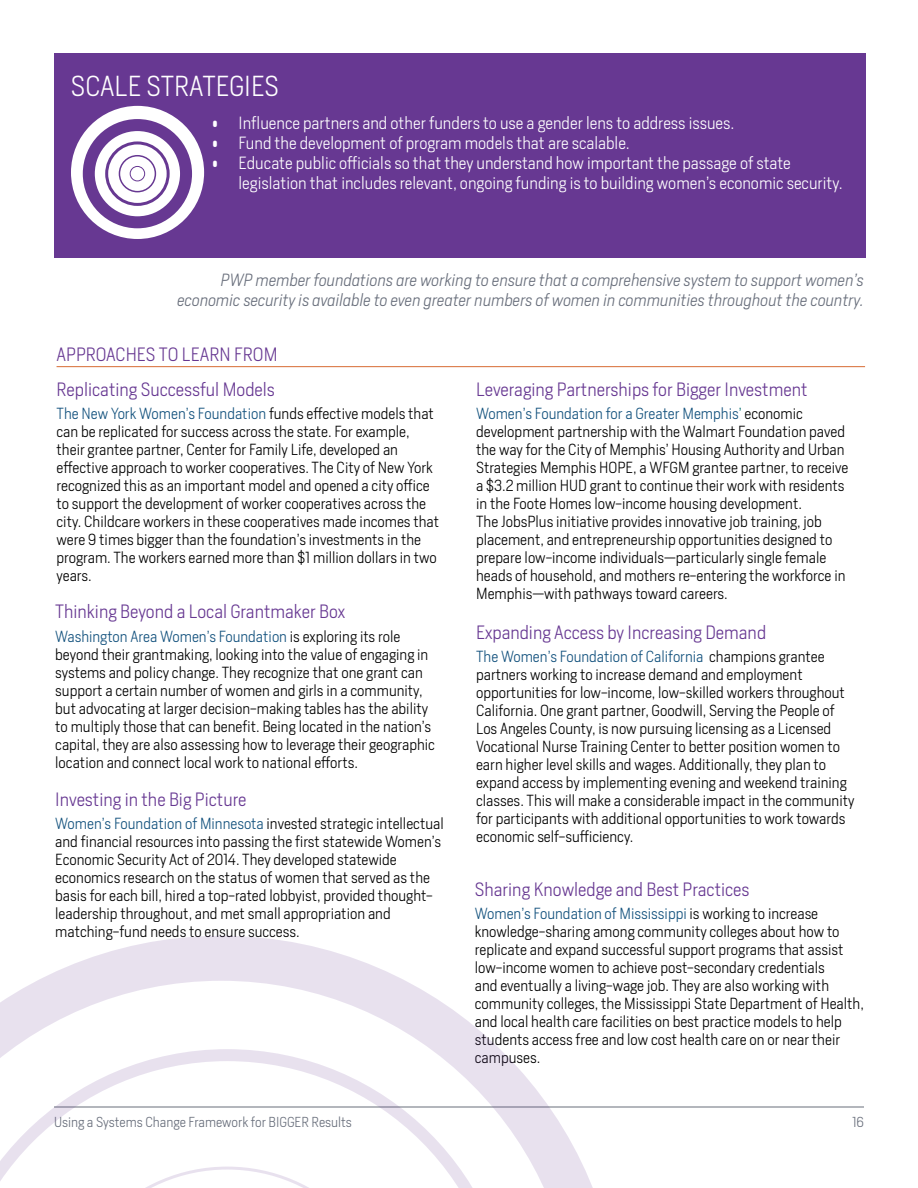
<style>
.page{position:relative;width:918px;height:1188px;background:#fff}
.page>*{position:absolute;margin:0;border:0;box-sizing:border-box;transform-origin:0 0}
.t1{font:300 27px "Heron Sans";color:#fff}
.t2{font:300 18px "Heron Sans";color:#673892}
.t3{font:300 16.5px/19.8px "Heron Sans";color:#fff}
.t4{font:italic 300 16.5px/19.8px "Heron Sans";color:#686e7b;text-align:right}
.t5{font:300 15px/18px "Heron Sans";color:#000}
.t6{font:300 13.5px "Heron Sans";color:#686e7b}
.s1{color:#12517d}
.s2{color:#047070}
</style>
<div class="page">
<div style="left:54px;top:54px;width:811px;height:204px;background:#673892"></div>
<hr style="left:54px;top:1107px;width:810px;height:1px;background:#686e7b">
<hr style="left:57px;top:366px;width:808px;height:1px;background:#d76c33">
<svg style="left:71px;top:106px;width:133px;height:133px;background:#e7e0ee"></svg>
<div style="left:119px;top:155px;width:37px;height:37px;border:2px solid #673892;border-radius:50%"></div>
<div style="left:130px;top:166px;width:15px;height:15px;border:1px solid #673892;border-radius:50%"></div>
<div style="left:105px;top:141px;width:65px;height:65px;border:3px solid #673892;border-radius:50%"></div>
<div style="left:83px;top:119px;width:109px;height:109px;border:12px solid #673892;border-radius:50%"></div>
<svg style="left:0;top:936px;width:621px;height:252px"></svg>
<h1 class="t1" style="left:71px;top:69px;width:209px">SCALE STRATEGIES</h1>
<p class="t3" style="left:212px;top:113px;width:524px">• Influence partners and other funders to use a gender lens to address issues.</p>
<p class="t3" style="left:212px;top:133px;width:420px">• Fund the development of program models that are scalable.</p>
<p class="t3" style="left:239px;top:153px;width:606px;text-indent:-27px">• Educate public officials so that they understand how important the passage of state legislation that includes relevant, ongoing funding is to building women’s economic security.</p>
<p class="t4" style="left:177px;top:270px;width:688px">PWP member foundations are working to ensure that a comprehensive system to support women’s economic security is available to even greater numbers of women in communities throughout the country.</p>
<p class="t2" style="left:57px;top:343px;width:223px">APPROACHES TO LEARN FROM</p>
<p class="t2" style="left:57px;top:378px;width:220px">Replicating Successful Models</p>
<p class="t5" style="left:57px;top:404px;width:384px"><span class="s1">The New York Women’s Foundation</span> funds effective models that can be replicated for success across the state. For example, their grantee partner, Center for Family Life, developed an effective approach to worker cooperatives. The City of New York recognized this as an important model and opened a city office to support the development of worker cooperatives across the city. Childcare workers in these cooperatives made incomes that were 9 times bigger than the foundation’s investments in the program. The workers earned more than $1 million dollars in two years.</p>
<p class="t2" style="left:55px;top:600px;width:291px">Thinking Beyond a Local Grantmaker Box</p>
<p class="t5" style="left:55px;top:627px;width:381px"><span class="s1">Washington Area Women’s Foundation</span> is exploring its role beyond their grantmaking, looking into the value of engaging in systems and policy change. They recognize that one grant can support a certain number of women and girls in a community, but advocating at larger decision-making tables has the ability to multiply those that can benefit. Being located in the nation’s capital, they are also assessing how to leverage their geographic location and connect local work to national efforts.</p>
<p class="t2" style="left:55px;top:788px;width:193px">Investing in the Big Picture</p>
<p class="t5" style="left:55px;top:814px;width:390px"><span class="s1">Women’s Foundation of Minnesota</span> invested strategic intellectual and financial resources into passing the first statewide Women’s Economic Security Act of 2014. They developed statewide economics research on the status of women that served as the basis for each bill, hired a top-rated lobbyist, provided thought&shy;leadership throughout, and met small appropriation and matching-fund needs to ensure success.</p>
<p class="t2" style="left:476px;top:378px;width:333px">Leveraging Partnerships for Bigger Investment</p>
<p class="t5" style="left:476px;top:404px;width:374px"><span class="s1">Women’s Foundation for a Greater Memphis</span><span class="s2">’</span> economic development partnership with the Walmart Foundation paved the way for the City of Memphis’ Housing Authority and Urban Strategies Memphis HOPE, a WFGM grantee partner, to receive a $3.2 million HUD grant to continue their work with residents in the Foote Homes low-income housing development.<br>The JobsPlus initiative provides innovative job training, job placement, and entrepreneurship opportunities designed to prepare low-income individuals—particularly single female heads of household, and mothers re-entering the workforce in Memphis—with pathways toward careers.</p>
<p class="t2" style="left:476px;top:621px;width:292px">Expanding Access by Increasing Demand</p>
<p class="t5" style="left:476px;top:647px;width:380px"><span class="s1">The Women’s Foundation of California</span> champions grantee partners working to increase demand and employment opportunities for low-income, low-skilled workers throughout California. One grant partner, Goodwill, Serving the People of Los Angeles County, is now pursuing licensing as a Licensed Vocational Nurse Training Center to better position women to earn higher level skills and wages. Additionally, they plan to expand access by implementing evening and weekend training classes. This will make a considerable impact in the community for participants with additional opportunities to work towards economic self-sufficiency.</p>
<p class="t2" style="left:475px;top:878px;width:276px">Sharing Knowledge and Best Practices</p>
<p class="t5" style="left:475px;top:904px;width:391px"><span class="s1">Women’s Foundation of Mississippi</span> is working to increase knowledge-sharing among community colleges about how to replicate and expand successful support programs that assist low-income women to achieve post-secondary credentials<br>and eventually a living-wage job. They are also working with community colleges, the Mississippi State Department of Health, and local health care facilities on best practice models to help students access free and low cost health care on or near their campuses.</p>
<p class="t6" style="left:54px;top:1113px;width:299px">Using a Systems Change Framework for BIGGER Results</p>
<p class="t6" style="left:852px;top:1113px;width:13px">16</p>
</div>
